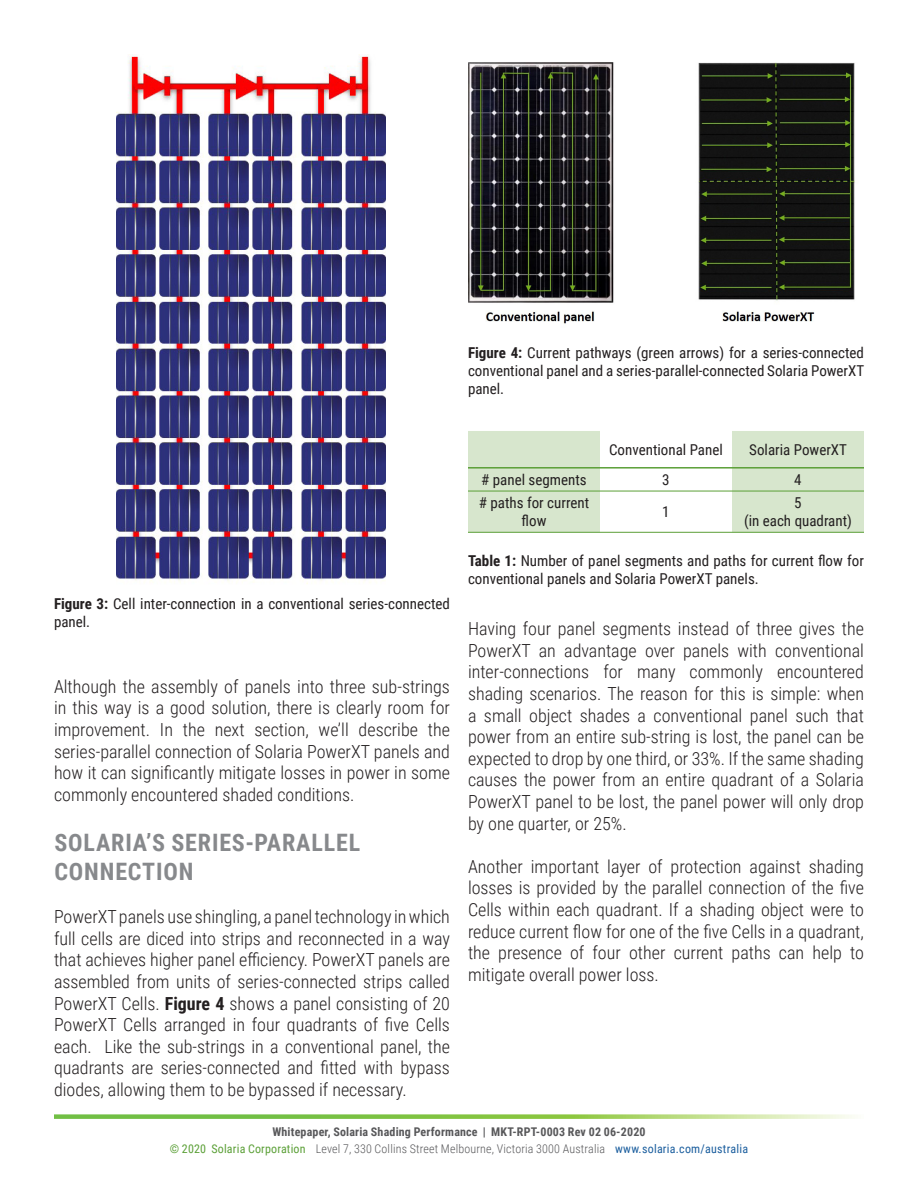
<style>
.page{position:relative;width:918px;height:1188px;background:#fff}
.page>*{position:absolute;margin:0;border:0;box-sizing:border-box;transform-origin:0 0}
.SubHeading{font:700 24px/28.8px "Roboto Condensed";letter-spacing:.035em;color:#87898c}
.Text{font:300 18px/21.6px "Roboto Condensed";color:#231f20;text-align:justify}
.Text-2{font:15px/18px "Roboto Condensed";color:#231f20}
.t1{font:700 12px/17.2px "Roboto Condensed";letter-spacing:.015em;color:#58585a;text-align:center}
.s1{font-weight:700}
.s2{font-weight:400;color:#5ca038}
.s3{font-weight:300}
.s4{font-weight:400;color:#1b5e9e}
</style>
<div class="page">
<svg style="left:54px;top:1114px;width:801px;height:5px;background:#9fd170"></svg>
<img style="left:116px;top:54px;width:269px;height:530px">
<img style="left:468px;top:62px;width:387px;height:262px">
<svg style="left:468px;top:431px;width:396px;height:101px"></svg>
<hr style="left:468px;top:467px;width:132px;height:2px;background:#5b9f37">
<hr style="left:600px;top:467px;width:132px;height:2px;background:#5b9f37">
<hr style="left:732px;top:467px;width:132px;height:2px;background:#5b9f37">
<hr style="left:468px;top:491px;width:132px;height:1px;background:#5b9f37">
<hr style="left:600px;top:491px;width:132px;height:1px;background:#5b9f37">
<hr style="left:732px;top:491px;width:132px;height:1px;background:#5b9f37">
<hr style="left:468px;top:532px;width:132px;height:1px;background:#5b9f37">
<hr style="left:600px;top:532px;width:132px;height:1px;background:#5b9f37">
<hr style="left:732px;top:532px;width:132px;height:1px;background:#5b9f37">
<p class="Text-2" style="left:468px;top:343px;width:398px;text-align:justify"><span class="s1">Figure 4:</span> Current pathways (green arrows) for a series-connected conventional panel and a series-parallel-connected Solaria PowerXT panel.</p>
<p class="Text-2" style="left:609px;top:440px;width:115px">Conventional Panel</p>
<p class="Text-2" style="left:749px;top:440px;width:99px">Solaria PowerXT</p>
<p class="Text-2" style="left:54px;top:595px;width:397px"><span class="s1">Figure 3:</span> Cell inter-connection in a conventional series-connected panel.</p>
<p class="Text" style="left:54px;top:675px;width:398px">Although the assembly of panels into three sub-strings in this way is a good solution, there is clearly room for improvement. In the next section, we’ll describe the series-parallel connection of Solaria PowerXT panels and how it can significantly mitigate losses in power in some commonly encountered shaded conditions.</p>
<p class="SubHeading" style="left:54px;top:827px;width:307px">SOLARIA’S SERIES-PARALLEL<br>CONNECTION</p>
<p class="Text" style="left:54px;top:905px;width:398px">PowerXT panels use shingling, a panel technology in which full cells are diced into strips and reconnected in a way that achieves higher panel efficiency. PowerXT panels are assembled from units of series-connected strips called PowerXT Cells. <span class="s1">Figure 4</span> shows a panel consisting of 20<br>PowerXT Cells arranged in four quadrants of five Cells each. Like the sub-strings in a conventional panel, the quadrants are series-connected and fitted with bypass diodes, allowing them to be bypassed if necessary.</p>
<p class="Text-2" style="left:481px;top:470px;width:107px"># panel segments</p>
<p class="Text-2" style="left:662px;top:470px;width:9px">3</p>
<p class="Text-2" style="left:794px;top:470px;width:9px">4</p>
<p class="Text-2" style="left:479px;top:493px;width:112px;text-align:center"># paths for current flow</p>
<p class="Text-2" style="left:662px;top:502px;width:9px">1</p>
<p class="Text-2" style="left:744px;top:493px;width:109px;text-align:center">5<br>(in each quadrant)</p>
<p class="Text-2" style="left:468px;top:551px;width:397px"><span class="s1">Table 1:</span> Number of panel segments and paths for current flow for conventional panels and Solaria PowerXT panels.</p>
<p class="Text" style="left:468px;top:617px;width:398px">Having four panel segments instead of three gives the PowerXT an advantage over panels with conventional inter-connections for many commonly encountered shading scenarios. The reason for this is simple: when a small object shades a conventional panel such that power from an entire sub-string is lost, the panel can be expected to drop by one third, or 33%. If the same shading causes the power from an entire quadrant of a Solaria PowerXT panel to be lost, the panel power will only drop by one quarter, or 25%.</p>
<p class="Text" style="left:468px;top:855px;width:398px">Another important layer of protection against shading losses is provided by the parallel connection of the five Cells within each quadrant. If a shading object were to reduce current flow for one of the five Cells in a quadrant, the presence of four other current paths can help to mitigate overall power loss.</p>
<p class="t1" style="left:170px;top:1122px;width:580px">Whitepaper, Solaria Shading Performance | MKT-RPT-0003 Rev 02 06-2020<br><span class="s2">© 2020 Solaria Corporation</span> <span class="s3">Level 7, 330 Collins Street Melbourne, Victoria 3000 Australia</span> <span class="s4">www.solaria.com/australia</span></p>
</div>
